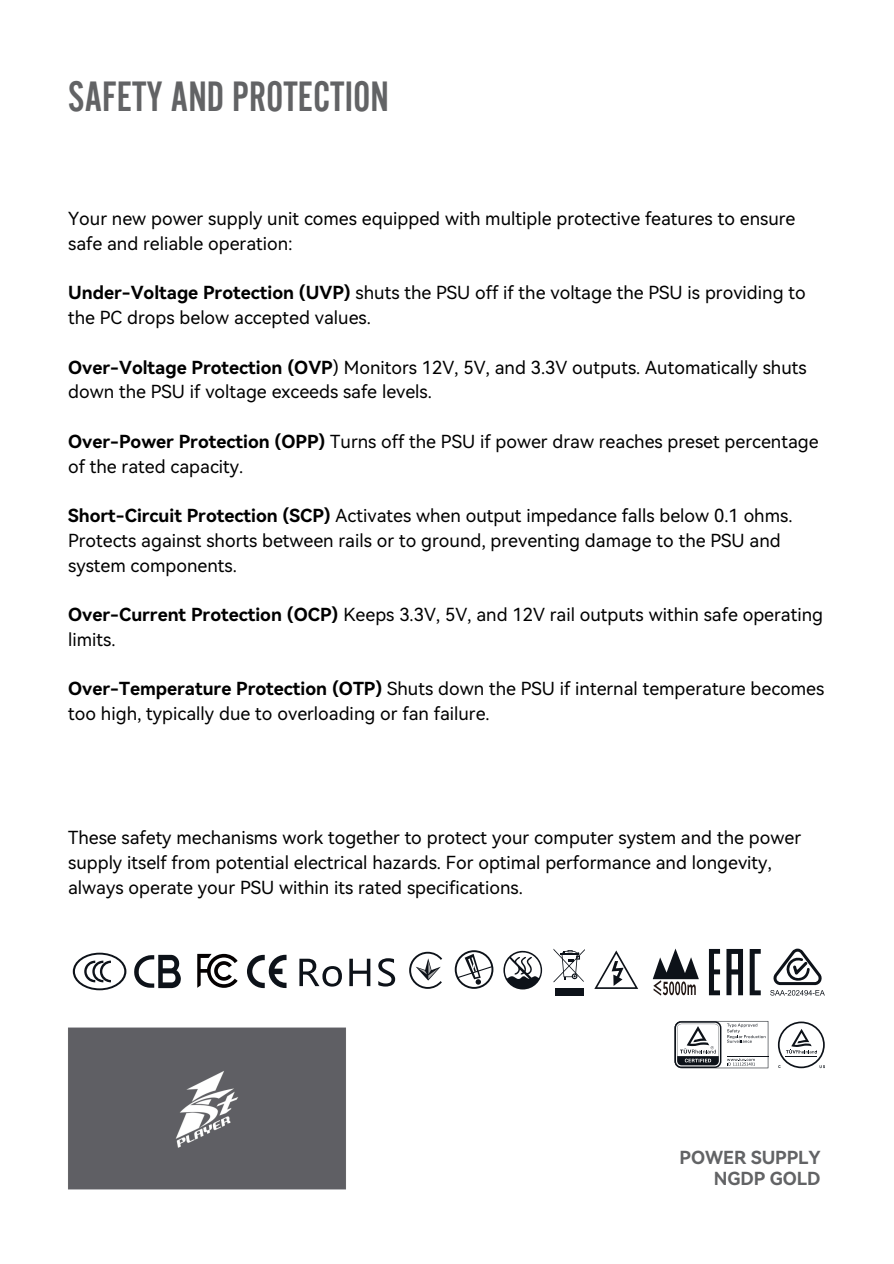
<style>
.page{position:relative;width:894px;height:1264px;background:#fff}
.page>*{position:absolute;margin:0;border:0;box-sizing:border-box;transform-origin:0 0}
.t1{font:43.95px "Alternate Gothic Pro No 2";color:#626365}
.t2{font:18px/24.8px "Harmony OS Sans SC";color:#000}
.t3{font:18px/21.3px "Harmony OS Sans SC Bold";letter-spacing:-.005em;color:#626365;text-align:right}
.s1{font-family:"Harmony OS Sans SC Bold"}
</style>
<div class="page">
<div style="left:68px;top:1027px;width:278px;height:163px;background:#5f5f64"></div>
<svg style="left:595px;top:950px;width:43px;height:38px"></svg>
<div style="left:555px;top:988px;width:28px;height:7px;background:#0d1219"></div>
<svg style="left:553px;top:948px;width:31px;height:34px"></svg>
<svg style="left:454px;top:950px;width:39px;height:38px"></svg>
<svg style="left:409px;top:951px;width:33px;height:37px"></svg>
<svg style="left:73px;top:952px;width:53px;height:38px"></svg>
<svg style="left:134px;top:954px;width:47px;height:34px"></svg>
<svg style="left:247px;top:954px;width:39px;height:34px"></svg>
<svg style="left:299px;top:958px;width:96px;height:28px"></svg>
<svg style="left:503px;top:950px;width:39px;height:39px"></svg>
<svg style="left:197px;top:953px;width:40px;height:34px"></svg>
<svg style="left:652px;top:948px;width:46px;height:47px"></svg>
<svg style="left:726px;top:948px;width:16px;height:47px"></svg>
<svg style="left:708px;top:948px;width:11px;height:47px"></svg>
<svg style="left:749px;top:949px;width:11px;height:46px"></svg>
<svg style="left:770px;top:948px;width:54px;height:47px"></svg>
<svg style="left:777px;top:1021px;width:48px;height:47px"></svg>
<svg style="left:674px;top:1021px;width:94px;height:47px"></svg>
<p class="t1" style="left:68px;top:74px;width:322px">SAFETY AND PROTECTION</p>
<p class="t2" style="left:68px;top:206px;width:728px">Your new power supply unit comes equipped with multiple protective features to ensure safe and reliable operation:</p>
<p class="t2" style="left:68px;top:281px;width:739px"><span class="s1">Under-Voltage Protection (UVP)</span> shuts the PSU off if the voltage the PSU is providing to the PC drops below accepted values.</p>
<p class="t2" style="left:68px;top:355px;width:739px"><span class="s1">Over-Voltage Protection (OVP</span>) Monitors 12V, 5V, and 3.3V outputs. Automatically shuts down the PSU if voltage exceeds safe levels.</p>
<p class="t2" style="left:68px;top:429px;width:751px"><span class="s1">Over-Power Protection (OPP)</span> Turns off the PSU if power draw reaches preset percentage of the rated capacity.</p>
<p class="t2" style="left:68px;top:503px;width:725px"><span class="s1">Short-Circuit Protection (SCP)</span> Activates when output impedance falls below 0.1 ohms.<br>Protects against shorts between rails or to ground, preventing damage to the PSU and system components.</p>
<p class="t2" style="left:68px;top:602px;width:756px"><span class="s1">Over-Current Protection (OCP)</span> Keeps 3.3V, 5V, and 12V rail outputs within safe operating limits.</p>
<p class="t2" style="left:68px;top:677px;width:757px"><span class="s1">Over-Temperature Protection (OTP)</span> Shuts down the PSU if internal temperature becomes too high, typically due to overloading or fan failure.</p>
<p class="t2" style="left:68px;top:825px;width:734px">These safety mechanisms work together to protect your computer system and the power supply itself from potential electrical hazards. For optimal performance and longevity, always operate your PSU within its rated specifications.</p>
<p class="t3" style="left:679px;top:1147px;width:142px">POWER SUPPLY<br>NGDP GOLD</p>
</div>
